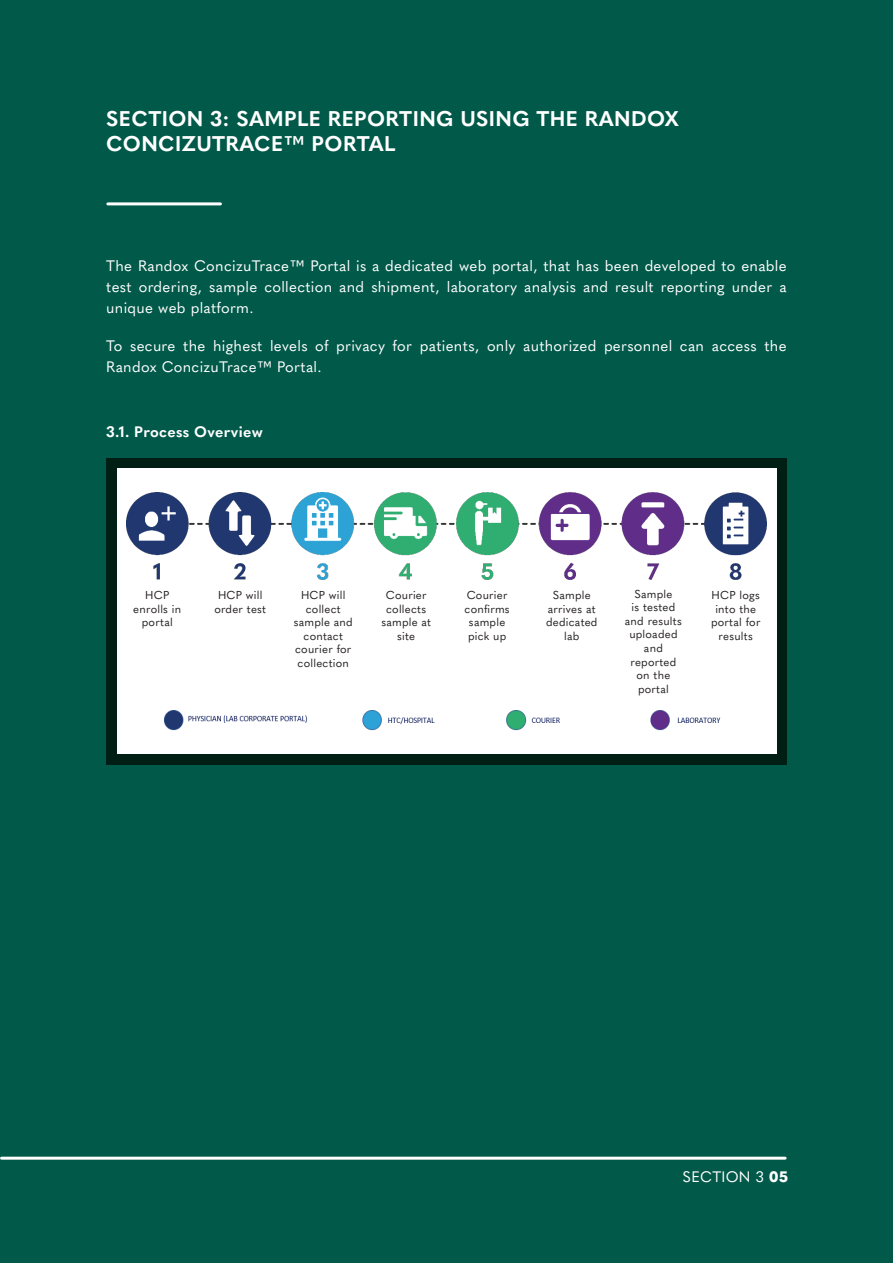
<style>
.page{position:relative;width:893px;height:1263px;background:#005949}
.page>*{position:absolute;margin:0;border:0;box-sizing:border-box;transform-origin:0 0}
.t1{font:700 21px/25.2px "Quasimoda";letter-spacing:.02em;color:#fff}
.t2{font:15px/21px "Quasimoda";letter-spacing:.02em;color:#fff;text-align:justify}
.t3{font:700 15px "Quasimoda";letter-spacing:.02em;color:#fff}
.t4{font:11.4px/13.6px "Quasimoda";letter-spacing:.02em;color:#231f20;text-align:center}
.s1{font-weight:800}
</style>
<div class="page">
<hr style="left:108px;top:202px;width:112px;height:3px;background:#fff">
<div style="left:106px;top:458px;width:681px;height:306px;background:#001f14"></div>
<div style="left:117px;top:468px;width:659px;height:286px;background:#fff"></div>
<img style="left:164px;top:710px;width:557px;height:21px">
<img style="left:127px;top:493px;width:639px;height:87px">
<hr style="left:2px;top:1157px;width:783px;height:3px;background:#fff">
<h1 class="t1" style="left:106px;top:105px;width:574px">SECTION 3: SAMPLE REPORTING USING THE RANDOX<br>CONCIZUTRACE™ PORTAL</h1>
<p class="t2" style="left:106px;top:254px;width:682px">The Randox ConcizuTrace™ Portal is a dedicated web portal, that has been developed to enable test ordering, sample collection and shipment, laboratory analysis and result reporting under a unique web platform.</p>
<p class="t2" style="left:106px;top:334px;width:682px">To secure the highest levels of privacy for patients, only authorized personnel can access the<br>Randox ConcizuTrace™ Portal.</p>
<p class="t3" style="left:106px;top:420px;width:158px">3.1. Process Overview</p>
<p class="t4" style="left:133px;top:587px;width:49px">HCP enrolls in portal</p>
<p class="t4" style="left:214px;top:587px;width:53px">HCP will order test</p>
<p class="t4" style="left:294px;top:587px;width:61px">HCP will collect sample and contact courier for collection</p>
<p class="t4" style="left:381px;top:587px;width:51px">Courier collects sample at site</p>
<p class="t4" style="left:465px;top:587px;width:47px">Courier confirms sample pick up</p>
<p class="t4" style="left:546px;top:587px;width:53px">Sample arrives at dedicated lab</p>
<p class="t4" style="left:625px;top:586px;width:59px">Sample<br>is tested and results uploaded and reported on the portal</p>
<p class="t4" style="left:711px;top:587px;width:51px">HCP logs into the portal for results</p>
<p class="t2" style="left:683px;top:1165px;width:107px">SECTION 3 <span class="s1">05</span></p>
</div>
